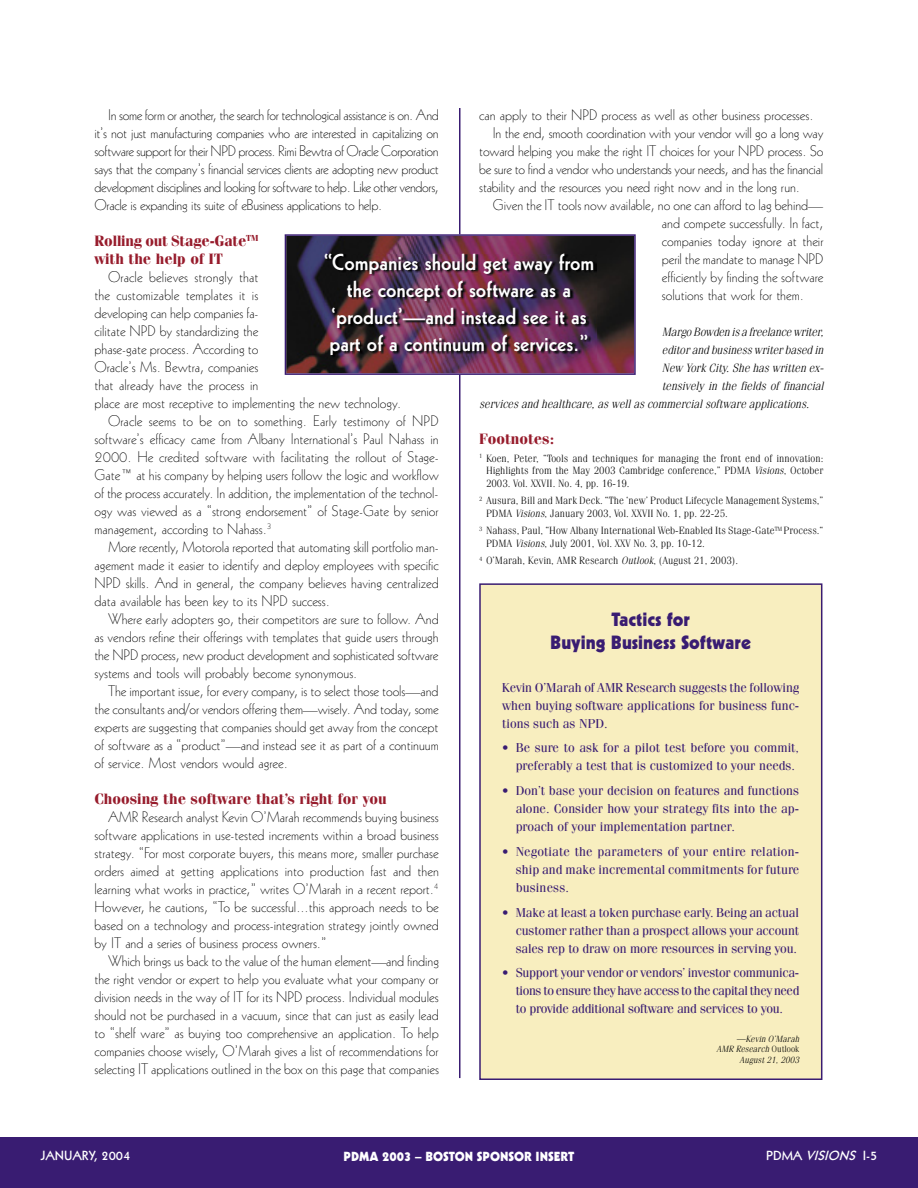
<style>
.page{position:relative;width:918px;height:1188px;background:#fff}
.page>*{position:absolute;margin:0;border:0;box-sizing:border-box;transform-origin:0 0}
.t1{font:22.5px/27px "Geometric 231 BT Bold C";color:#fff;text-align:center}
.t2{font:18.75px/23.4px "Geometric 231 BT Heavy C";color:#391c72;text-align:center}
.t3{font:15px/18px "Geometric 231 BT Light C";color:#000;text-align:justify}
.t4{font:700 15px/18px "Fenice";color:#971c2c}
.t5{font:12.9px/18px "Fenice";color:#391c72;text-align:justify}
.t6{font:12.9px "Geometric 231 BT Heavy C";color:#fff}
.t7{font:12.9px "Geometric 231 BT Bold C";color:#fff}
.t8{font:italic 300 12px "Fenice";letter-spacing:-.01em;color:#000}
.t9{font:300 10.5px/12.6px "Fenice";color:#000}
.t10{font:italic 300 9px/10.8px "Fenice";color:#000;text-align:right}
.s1{font-style:italic}
.s2{font-style:normal}
</style>
<div class="page">
<div style="left:0;top:1138px;width:918px;height:50px;background:#391c72"></div>
<hr style="left:459px;top:108px;width:1px;height:126px;background:#391c72">
<hr style="left:459px;top:375px;width:1px;height:703px;background:#391c72">
<div style="left:480px;top:584px;width:342px;height:495px;background:#f8eebf"></div>
<div style="left:479px;top:583px;width:343px;height:497px;border:2px solid #391c72"></div>
<svg style="left:285px;top:234px;width:351px;height:141px;background:#45283d"></svg>
<img style="left:326px;top:254px;width:271px;height:105px">
<p class="t3" style="left:94px;top:105px;width:346px;text-indent:14px">In some form or another, the search for technological assistance is on. And it’s not just manufacturing companies who are interested in capitalizing on software support for their NPD process. Rimi Bewtra of Oracle Corporation says that the company’s financial services clients are adopting new product development disciplines and looking for software to help. Like other vendors, Oracle is expanding its suite of eBusiness applications to help.</p>
<p class="t4" style="left:94px;top:232px;width:165px">Rolling out Stage-Gate<sup>TM </sup>with the help of IT</p>
<p class="t3" style="left:108px;top:267px;width:152px">Oracle believes strongly that</p>
<p class="t3" style="left:94px;top:285px;width:165px">the customizable templates it is</p>
<p class="t3" style="left:94px;top:303px;width:166px">developing can help companies fa-</p>
<p class="t3" style="left:94px;top:321px;width:165px">cilitate NPD by standardizing the</p>
<p class="t3" style="left:94px;top:339px;width:165px">phase-gate process. According to</p>
<p class="t3" style="left:94px;top:357px;width:165px">Oracle’s Ms. Bewtra, companies</p>
<p class="t3" style="left:94px;top:375px;width:165px">that already have the process in</p>
<p class="t3" style="left:94px;top:393px;width:308px">place are most receptive to implementing the new technology.</p>
<p class="t3" style="left:108px;top:411px;width:332px">Oracle seems to be on to something. Early testimony of NPD</p>
<p class="t3" style="left:94px;top:429px;width:346px">software’s efficacy came from Albany International’s Paul Nahass in</p>
<p class="t3" style="left:94px;top:447px;width:346px">2000. He credited software with facilitating the rollout of Stage-</p>
<p class="t3" style="left:94px;top:465px;width:346px">Gate™ at his company by helping users follow the logic and workflow</p>
<p class="t3" style="left:94px;top:483px;width:345px">of the process accurately. In addition, the implementation of the technol-</p>
<p class="t3" style="left:94px;top:501px;width:346px">ogy was viewed as a “strong endorsement” of Stage-Gate by senior</p>
<p class="t3" style="left:94px;top:519px;width:179px">management, according to Nahass.<sup>3</sup></p>
<p class="t3" style="left:108px;top:537px;width:332px">More recently, Motorola reported that automating skill portfolio man-</p>
<p class="t3" style="left:94px;top:555px;width:346px">agement made it easier to identify and deploy employees with specific</p>
<p class="t3" style="left:94px;top:573px;width:346px">NPD skills. And in general, the company believes having centralized</p>
<p class="t3" style="left:94px;top:591px;width:237px">data available has been key to its NPD success.</p>
<p class="t3" style="left:108px;top:609px;width:332px">Where early adopters go, their competitors are sure to follow. And</p>
<p class="t3" style="left:94px;top:627px;width:346px">as vendors refine their offerings with templates that guide users through</p>
<p class="t3" style="left:94px;top:645px;width:345px">the NPD process, new product development and sophisticated software</p>
<p class="t3" style="left:94px;top:663px;width:264px">systems and tools will probably become synonymous.</p>
<p class="t3" style="left:108px;top:681px;width:332px">The important issue, for every company, is to select those tools—and</p>
<p class="t3" style="left:94px;top:699px;width:346px">the consultants and/or vendors offering them—wisely. And today, some</p>
<p class="t3" style="left:94px;top:717px;width:345px">experts are suggesting that companies should get away from the concept</p>
<p class="t3" style="left:94px;top:735px;width:346px">of software as a “product”—and instead see it as part of a continuum</p>
<p class="t3" style="left:94px;top:753px;width:195px">of service. Most vendors would agree.</p>
<p class="t4" style="left:94px;top:790px;width:294px">Choosing the software that’s right for you</p>
<p class="t3" style="left:94px;top:807px;width:346px;text-indent:14px">AMR Research analyst Kevin O’Marah recommends buying business software applications in use-tested increments within a broad business strategy. “For most corporate buyers, this means more, smaller purchase orders aimed at getting applications into production fast and then learning what works in practice,” writes O’Marah in a recent report.<sup>4<br></sup>However, he cautions, “To be successful...this approach needs to be based on a technology and process-integration strategy jointly owned by IT and a series of business process owners.”</p>
<p class="t3" style="left:94px;top:951px;width:346px;text-indent:14px">Which brings us back to the value of the human element—and finding the right vendor or expert to help you evaluate what your company or division needs in the way of IT for its NPD process. Individual modules should not be purchased in a vacuum, since that can just as easily lead to “shelf ware” as buying too comprehensive an application. To help companies choose wisely, O’Marah gives a list of recommendations for selecting IT applications outlined in the box on this page that companies</p>
<p class="t3" style="left:479px;top:105px;width:336px">can apply to their NPD process as well as other business processes.</p>
<p class="t3" style="left:493px;top:123px;width:332px">In the end, smooth coordination with your vendor will go a long way</p>
<p class="t3" style="left:479px;top:141px;width:346px">toward helping you make the right IT choices for your NPD process. So</p>
<p class="t3" style="left:479px;top:159px;width:346px">be sure to find a vendor who understands your needs, and has the financial</p>
<p class="t3" style="left:479px;top:177px;width:322px">stability and the resources you need right now and in the long run.</p>
<p class="t3" style="left:493px;top:195px;width:332px">Given the IT tools now available, no one can afford to lag behind—</p>
<p class="t3" style="left:662px;top:213px;width:163px">and compete successfully. In fact,</p>
<p class="t3" style="left:662px;top:231px;width:163px">companies today ignore at their</p>
<p class="t3" style="left:662px;top:249px;width:163px">peril the mandate to manage NPD</p>
<p class="t3" style="left:662px;top:267px;width:163px">efficiently by finding the software</p>
<p class="t3" style="left:662px;top:285px;width:144px">solutions that work for them.</p>
<p class="t8" style="left:662px;top:325px;width:163px">Margo Bowden is a freelance writer,</p>
<p class="t8" style="left:662px;top:343px;width:163px">editor and business writer based in</p>
<p class="t8" style="left:662px;top:361px;width:162px">New York City. She has written ex-</p>
<p class="t8" style="left:662px;top:379px;width:163px">tensively in the fields of financial</p>
<p class="t8" style="left:479px;top:397px;width:331px">services and healthcare, as well as commercial software applications.</p>
<p class="t4" style="left:479px;top:430px;width:77px">Footnotes:</p>
<p class="t9" style="left:486px;top:452px;width:339px;text-align:justify;text-indent:-7px"><sup>1</sup> Koen, Peter, “Tools and techniques for managing the front end of innovation:<br>Highlights from the May 2003 Cambridge conference,” PDMA <span class="s1">Visions</span>, October 2003. Vol. XXVII. No. 4, pp. 16-19.</p>
<p class="t9" style="left:486px;top:494px;width:339px;text-indent:-7px"><sup>2</sup> Ausura, Bill and Mark Deck. “The ‘new’ Product Lifecycle Management Systems,”<br>PDMA <span class="s1">Visions</span>, January 2003, Vol. XXVII No. 1, pp. 22-25.</p>
<p class="t9" style="left:486px;top:524px;width:339px;text-indent:-7px"><sup>3</sup> Nahass, Paul, “How Albany International Web-Enabled Its Stage-Gate<sup>TM</sup> Process.“<br>PDMA <span class="s1">Visions</span>, July 2001, Vol. XXV No. 3, pp. 10-12.</p>
<p class="t9" style="left:479px;top:554px;width:260px"><sup>4</sup> O’Marah, Kevin, AMR Research <span class="s1">Outlook</span>, (August 21, 2003).</p>
<h1 class="t1" style="left:324px;top:248px;width:272px">“Companies should get away from the concept of software as a ‘product’—and instead see it as part of a continuum of services.”</h1>
<p class="t2" style="left:550px;top:607px;width:203px">Tactics for<br>Buying Business Software</p>
<p class="t5" style="left:502px;top:678px;width:299px">Kevin O’Marah of AMR Research suggests the following when buying software applications for business func&shy;tions such as NPD.</p>
<p class="t5" style="left:516px;top:739px;width:285px;text-indent:-13px">• Be sure to ask for a pilot test before you commit, preferably a test that is customized to your needs.</p>
<p class="t5" style="left:516px;top:781px;width:285px;text-indent:-13px">• Don’t base your decision on features and functions alone. Consider how your strategy fits into the ap&shy;proach of your implementation partner.</p>
<p class="t5" style="left:516px;top:842px;width:285px;text-indent:-14px">• Negotiate the parameters of your entire relation&shy;ship and make incremental commitments for future business.</p>
<p class="t5" style="left:516px;top:903px;width:285px;text-indent:-13px">• Make at least a token purchase early. Being an actual customer rather than a prospect allows your account sales rep to draw on more resources in serving you.</p>
<p class="t5" style="left:516px;top:964px;width:285px;text-indent:-14px">• Support your vendor or vendors’ investor communica&shy;tions to ensure they have access to the capital they need to provide additional software and services to you.</p>
<p class="t10" style="left:716px;top:1033px;width:84px">—Kevin O’Marah<br>AMR Research <span class="s2">Outlook<br></span>August 21, 2003</p>
<p class="t7" style="left:40px;top:1147px;width:91px">JANUARY, 2004</p>
<p class="t6" style="left:344px;top:1148px;width:232px">PDMA 2003 – BOSTON SPONSOR INSERT</p>
<p class="t7" style="left:766px;top:1147px;width:113px">P D M A <span class="s1">VISIONS</span> I - 5</p>
</div>
